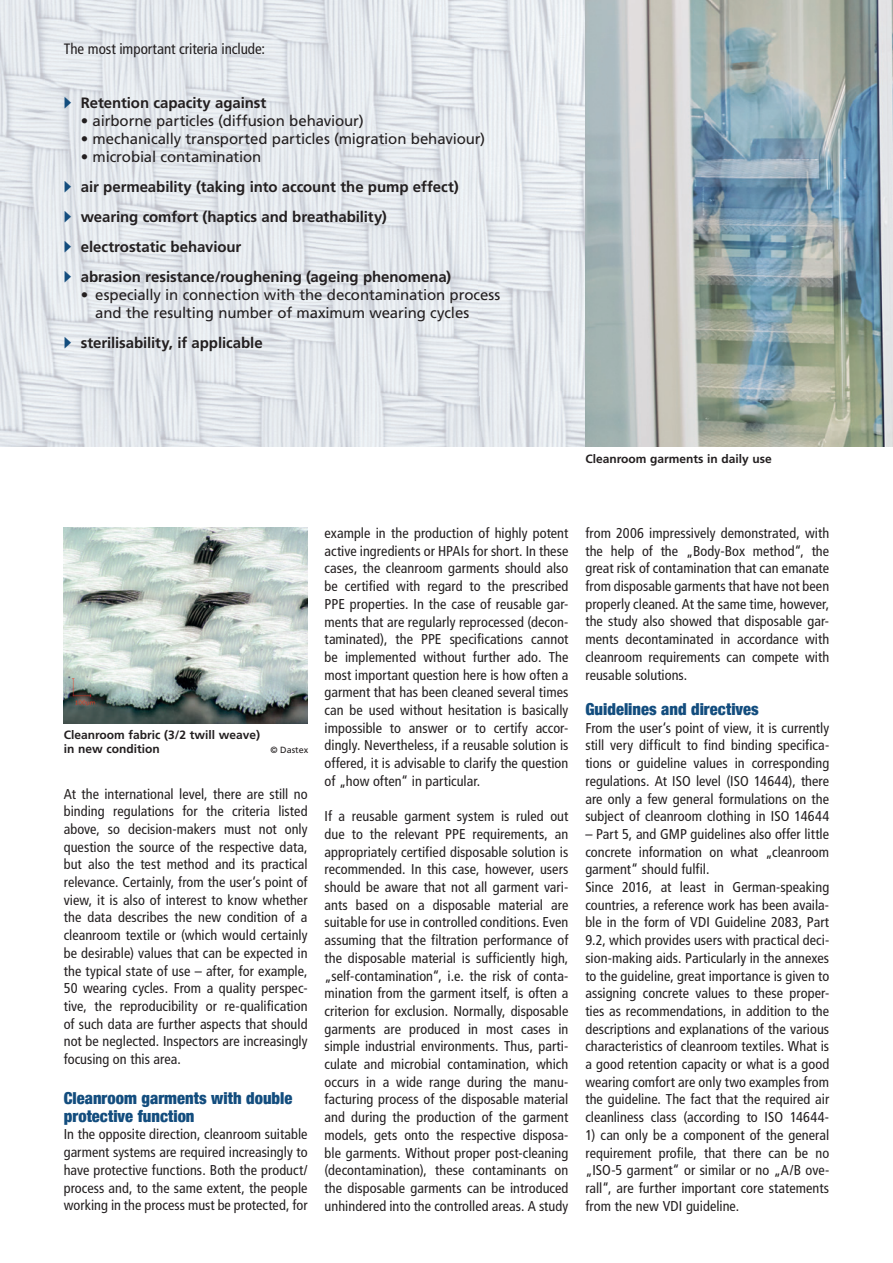
<style>
.page{position:relative;width:893px;height:1263px;background:#fff}
.page>*{position:absolute;margin:0;border:0;box-sizing:border-box;transform-origin:0 0}
.t1{font:900 condensed 16.5px/17.7px "Helvetica Neue";color:#134d7e}
.t2{font:700 15px/30px "Frutiger LT Std";letter-spacing:-.005em;color:#231f20}
.t3{font:15px/18px "Frutiger LT Std";letter-spacing:-.01em;color:#231f20}
.t4{font:condensed 15px "Frutiger LT Std";letter-spacing:-.005em;color:#231f20}
.t5{font:condensed 14.25px/17.7px "Frutiger LT Std";letter-spacing:.005em;color:#231f20;text-align:justify}
.t6{font:700 12px/13.5px "Frutiger LT Std";color:#231f20}
.t7{font:9px "Frutiger LT Std";color:#231f20}
.s1{font-family:"European Pi Four";font-weight:400;color:#134d7e}
.s2{font-weight:400}
</style>
<div class="page">
<img style="left:0;top:0;width:893px;height:446px">
<img style="left:64px;top:527px;width:244px;height:196px">
<p class="t4" style="left:64px;top:40px;width:203px">The most important criteria include:</p>
<p class="t2" style="left:64px;top:88px;width:204px"><span class="s1">P</span> Retention capacity against</p>
<p class="t3" style="left:81px;top:112px;width:284px">• airborne particles (diffusion behaviour)</p>
<p class="t3" style="left:81px;top:130px;width:406px">• mechanically transported particles (migration behaviour)</p>
<p class="t2" style="left:64px;top:142px;width:396px;text-indent:17px"><span class="s2">• microbial contamination<br></span><span class="s1">P</span> air permeability (taking into account the pump effect)<br><span class="s1">P</span> wearing comfort (haptics and breathability)<br><span class="s1">P</span> electrostatic behaviour<br><span class="s1">P</span> abrasion resistance/roughening (ageing phenomena)</p>
<p class="t3" style="left:95px;top:286px;width:406px;text-indent:-14px">• especially in connection with the decontamination process and the resulting number of maximum wearing cycles</p>
<p class="t2" style="left:64px;top:328px;width:200px"><span class="s1">P</span> sterilisability, if applicable</p>
<p class="t6" style="left:585px;top:452px;width:188px">Cleanroom garments in daily use</p>
<p class="t6" style="left:64px;top:729px;width:198px">Cleanroom fabric (3/2 twill weave) in new condition</p>
<p class="t7" style="left:270px;top:744px;width:39px">© Dastex</p>
<p class="t5" style="left:64px;top:785px;width:245px">At the international level, there are still no bin ding regulations for the criteria listed above, so decision-makers must not only question the source of the respective data, but also the test method and its practical relevance. Certainly, from the user‘s point of view, it is also of interest to know whether the data describes the new condition of a cleanroom textile or (which would certainly be desirable) values that can be expected in the typical state of use – after, for example, 50 wearing cycles. From a quality perspec&shy;tive, the reproducibility or re-qualification of such data are further aspects that should not be neglected. Inspectors are increasingly focusing on this area.</p>
<p class="t1" style="left:64px;top:1088px;width:230px">Cleanroom garments with double protective function</p>
<p class="t5" style="left:64px;top:1126px;width:245px">In the opposite direction, cleanroom suitable garment systems are required increasingly to have protective functions. Both the product/ process and, to the same extent, the people working in the process must be protected, for</p>
<p class="t5" style="left:325px;top:524px;width:245px">example in the production of highly potent active ingredients or HPAIs for short. In these cases, the cleanroom garments should also be certified with regard to the prescribed PPE properties. In the case of reusable gar&shy;ments that are regularly reprocessed (decon&shy;taminated), the PPE specifications cannot be implemented without further ado. The most important question here is how often a garment that has been cleaned several times can be used without hesitation is basically impossible to answer or to certify accor&shy;dingly. Nevertheless, if a reusable solution is offered, it is advisable to clarify the question of „how often“ in particular.</p>
<p class="t5" style="left:325px;top:807px;width:245px">If a reusable garment system is ruled out due to the relevant PPE requirements, an appropriately certified disposable solution is recommended. In this case, however, users should be aware that not all garment vari&shy;ants based on a disposable material are suitable for use in controlled conditions. Even assuming that the filtration performance of the disposable material is sufficiently high, „self-contamination“, i.e. the risk of conta&shy;mination from the garment itself, is often a criterion for exclusion. Normally, disposable garments are produced in most cases in simple industrial environments. Thus, parti&shy;culate and microbial contamination, which occurs in a wide range during the manu&shy;facturing process of the disposable material and during the production of the garment models, gets onto the respective disposa&shy;ble garments. Without proper post-cleaning (decontamination), these contaminants on the disposable garments can be introduced unhindered into the controlled areas. A study</p>
<p class="t5" style="left:585px;top:524px;width:245px">from 2006 impressively demonstrated, with the help of the „Body-Box method“, the great risk of contamination that can emanate from disposable garments that have not been properly cleaned. At the same time, however, the study also showed that disposable gar&shy;ments decontaminated in accordance with cleanroom requirements can compete with reusable solutions.</p>
<p class="t1" style="left:585px;top:699px;width:175px">Guidelines and directives</p>
<p class="t5" style="left:585px;top:719px;width:245px">From the user‘s point of view, it is currently still very difficult to find binding specifica&shy;tions or guideline values in corresponding regulations. At ISO level (ISO 14644), there are only a few general formulations on the subject of cleanroom clothing in ISO 14644</p>
<p class="t5" style="left:585px;top:825px;width:245px;text-align:left">– Part 5, and GMP guidelines also offer little concrete information on what „cleanroom garment“ should fulfil.<br>Since 2016, at least in German-speaking countries, a reference work has been availa&shy;ble in the form of VDI Guideline 2083, Part 9.2, which provides users with practical deci&shy;sion-making aids. Particularly in the annexes to the guideline, great importance is given to assigning concrete values to these proper&shy;ties as recommendations, in addition to the descriptions and explanations of the various characteristics of cleanroom textiles. What is a good retention capacity or what is a good wearing comfort are only two examples from the guideline. The fact that the required air cleanliness class (according to ISO 14644-</p>
<p class="t5" style="left:585px;top:1126px;width:245px">1) can only be a component of the general requirement profile, that there can be no „ISO-5 garment“ or similar or no „A/B ove&shy;rall“, are further important core statements from the new VDI guideline.</p>
</div>
